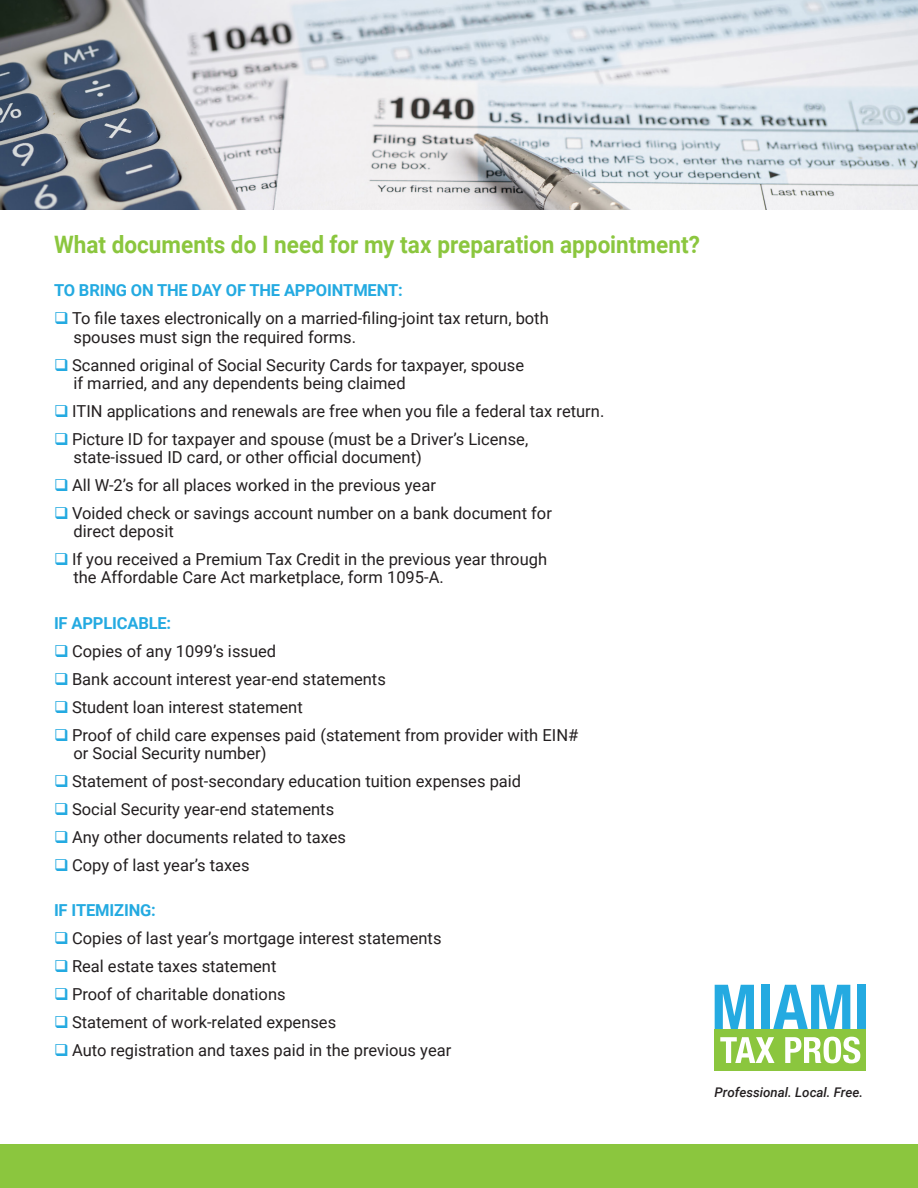
<style>
.page{position:relative;width:918px;height:1188px;background:#fff}
.page>*{position:absolute;margin:0;border:0;box-sizing:border-box;transform-origin:0 0}
.Headline_Cover{font:700 24px "Roboto";color:#8bc63e;scale:.94 1}
.t1{font:16.5px/18px "Roboto";color:#231f20}
.t2{font:700 16.5px "Roboto";letter-spacing:-.01em;color:#24aae1}
.t3{font:italic 500 13.35px "Roboto";color:#231f20}
.s1{color:#24aae1}
</style>
<div class="page">
<img style="left:0;top:0;width:918px;height:209px">
<div style="left:0;top:1145px;width:918px;height:43px;background:#8bc63e"></div>
<div style="left:715px;top:1029px;width:151px;height:42px;background:#8bc63e"></div>
<svg style="left:715px;top:985px;width:39px;height:44px"></svg>
<div style="left:761px;top:985px;width:9px;height:44px;background:#24aae1"></div>
<svg style="left:773px;top:985px;width:77px;height:44px"></svg>
<div style="left:857px;top:985px;width:9px;height:44px;background:#24aae1"></div>
<svg style="left:720px;top:1037px;width:55px;height:26px"></svg>
<svg style="left:785px;top:1037px;width:75px;height:26px"></svg>
<p class="Headline_Cover" style="left:54px;top:228px;width:689px">What documents do I need for my tax preparation appointment?</p>
<p class="t2" style="left:54px;top:279px;width:350px">TO BRING ON THE DAY OF THE APPOINTMENT:</p>
<p class="t1" style="left:74px;top:308px;width:477px;line-height:19.5px;text-indent:-20px"><span class="s1">❑</span> To file taxes electronically on a married-filing-joint tax return, both spouses must sign the required forms.</p>
<p class="t1" style="left:74px;top:356px;width:452px;text-indent:-20px"><span class="s1">❑</span> Scanned original of Social Security Cards for taxpayer, spouse if married, and any dependents being claimed</p>
<p class="t1" style="left:54px;top:402px;width:552px"><span class="s1">❑</span> ITIN applications and renewals are free when you file a federal tax return.</p>
<p class="t1" style="left:74px;top:430px;width:456px;text-indent:-20px"><span class="s1">❑</span> Picture ID for taxpayer and spouse (must be a Driver’s License, state-issued ID card, or other official document)</p>
<p class="t1" style="left:54px;top:476px;width:383px"><span class="s1">❑</span> All W-2’s for all places worked in the previous year</p>
<p class="t1" style="left:74px;top:504px;width:480px;text-indent:-20px"><span class="s1">❑</span> Voided check or savings account number on a bank document for direct deposit</p>
<p class="t1" style="left:74px;top:550px;width:475px;text-indent:-20px"><span class="s1">❑</span> If you received a Premium Tax Credit in the previous year through the Affordable Care Act marketplace, form 1095-A.</p>
<p class="t2" style="left:54px;top:611px;width:119px">IF APPLICABLE:</p>
<p class="t1" style="left:54px;top:641px;width:224px"><span class="s1">❑</span> Copies of any 1099’s issued</p>
<p class="t1" style="left:54px;top:669px;width:333px"><span class="s1">❑</span> Bank account interest year-end statements</p>
<p class="t1" style="left:54px;top:697px;width:250px"><span class="s1">❑</span> Student loan interest statement</p>
<p class="t1" style="left:74px;top:725px;width:506px;text-indent:-20px"><span class="s1">❑</span> Proof of child care expenses paid (statement from provider with EIN# or Social Security number)</p>
<p class="t1" style="left:54px;top:771px;width:469px"><span class="s1">❑</span> Statement of post-secondary education tuition expenses paid</p>
<p class="t1" style="left:54px;top:799px;width:282px"><span class="s1">❑</span> Social Security year-end statements</p>
<p class="t1" style="left:54px;top:827px;width:294px"><span class="s1">❑</span> Any other documents related to taxes</p>
<p class="t1" style="left:54px;top:855px;width:197px"><span class="s1">❑</span> Copy of last year’s taxes</p>
<p class="t2" style="left:54px;top:899px;width:103px">IF ITEMIZING:</p>
<p class="t1" style="left:54px;top:928px;width:389px"><span class="s1">❑</span> Copies of last year’s mortgage interest statements</p>
<p class="t1" style="left:54px;top:956px;width:224px"><span class="s1">❑</span> Real estate taxes statement</p>
<p class="t1" style="left:54px;top:984px;width:233px"><span class="s1">❑</span> Proof of charitable donations</p>
<p class="t1" style="left:54px;top:1012px;width:284px"><span class="s1">❑</span> Statement of work-related expenses</p>
<p class="t1" style="left:54px;top:1040px;width:399px"><span class="s1">❑</span> Auto registration and taxes paid in the previous year</p>
<p class="t3" style="left:715px;top:1083px;width:150px">Professional. Local. Free.</p>
</div>
